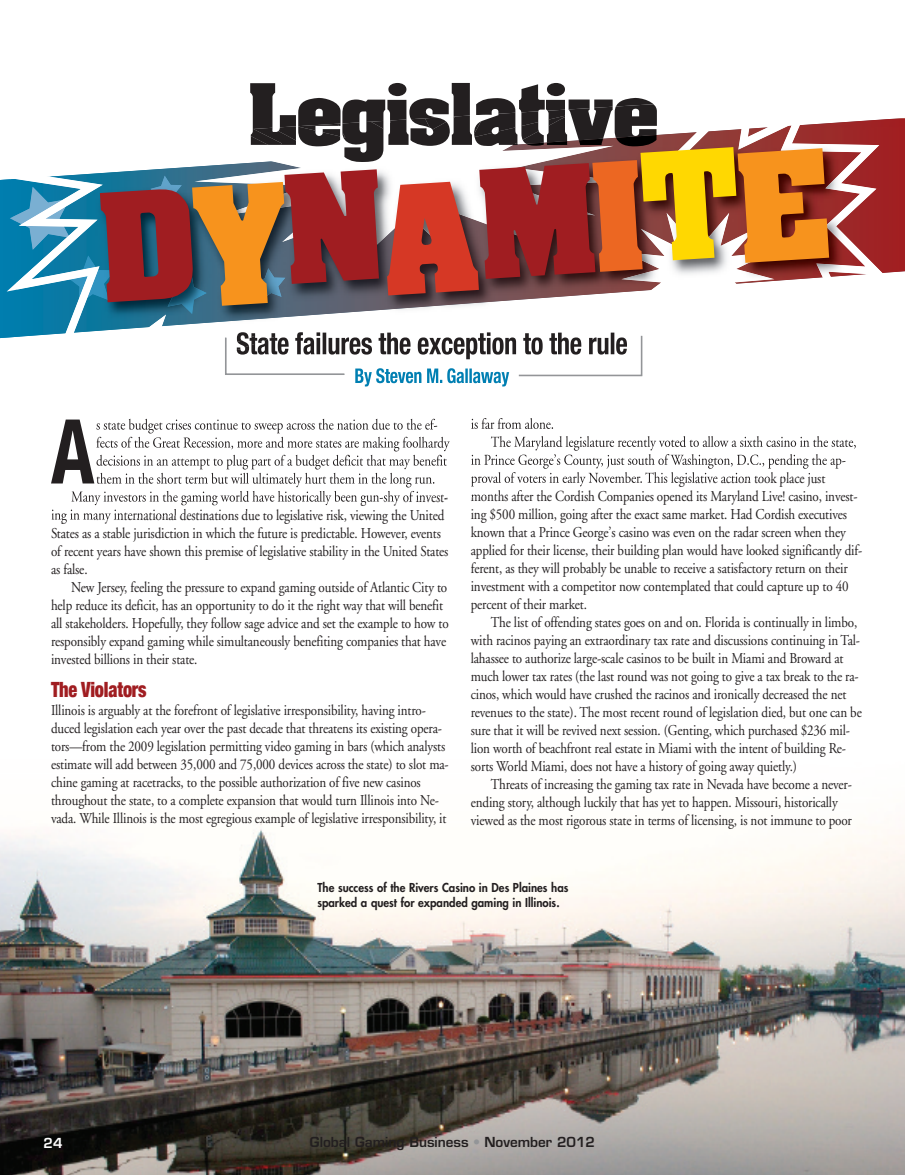
<style>
.page{position:relative;width:905px;height:1175px;background:#fff}
.page>*{position:absolute;margin:0;border:0;box-sizing:border-box;transform-origin:0 0}
.t1{font:143.85px "Acme Font";color:#a01d21}
.t2{font:81.3px "Acme Font";letter-spacing:-.05em;color:#231f20}
.t3{font:900 condensed 21px "Helvetica Neue";letter-spacing:-.01em;color:#a01d21;scale:.87 1}
.t4{font:15px/18px "Adobe Garamond";letter-spacing:-.01em;color:#231f20;scale:.87 1}
.t5{font:600 13.5px "Eurostile";color:#231f20}
.t6{font:600 13.5px "Eurostile";color:#fff}
.t7{font:800 12px/15px "Futura";color:#231f20;scale:.95 1}
.s1{font-size:157.65px;color:#f7931d}
.s2{color:#d63825}
.s3{color:#ec6722}
.s4{color:#ffd801}
.s5{color:#f7931d}
.s6{color:#939598}
</style>
<div class="page">
<svg style="left:0;top:179px;width:8px;height:160px"></svg>
<img style="left:0;top:822px;width:904px;height:352px">
<img style="left:8px;top:104px;width:848px;height:416px">
<img style="left:10px;top:118px;width:894px;height:218px">
<img style="left:683px;top:104px;width:201px;height:279px">
<img style="left:670px;top:104px;width:71px;height:59px">
<img style="left:226px;top:328px;width:53px;height:10px">
<img style="left:113px;top:134px;width:72px;height:4px">
<img style="left:10px;top:138px;width:215px;height:287px">
<img style="left:194px;top:115px;width:429px;height:141px">
<img style="left:256px;top:332px;width:32px;height:6px">
<img style="left:236px;top:332px;width:20px;height:6px">
<img style="left:355px;top:368px;width:58px;height:18px">
<img style="left:566px;top:146px;width:26px;height:1px">
<img style="left:271px;top:146px;width:295px;height:16px">
<img style="left:250px;top:104px;width:342px;height:42px">
<img style="left:51px;top:419px;width:43px;height:64px">
<img style="left:96px;top:419px;width:38px;height:11px">
<img style="left:96px;top:437px;width:42px;height:11px">
<img style="left:96px;top:455px;width:40px;height:11px">
<img style="left:96px;top:473px;width:39px;height:11px">
<img style="left:71px;top:491px;width:35px;height:14px">
<img style="left:51px;top:509px;width:42px;height:14px">
<img style="left:471px;top:418px;width:33px;height:11px">
<img style="left:491px;top:436px;width:40px;height:11px">
<img style="left:471px;top:455px;width:39px;height:10px">
<img style="left:471px;top:472px;width:43px;height:14px">
<img style="left:471px;top:490px;width:37px;height:7px">
<img style="left:621px;top:207px;width:153px;height:129px">
<img style="left:225px;top:338px;width:119px;height:37px">
<img style="left:519px;top:336px;width:123px;height:40px">
<img style="left:150px;top:176px;width:32px;height:31px">
<img style="left:254px;top:268px;width:31px;height:31px">
<img style="left:167px;top:272px;width:40px;height:42px">
<h2 class="t2" style="left:247px;top:69px;width:414px">Legislative</h2>
<h1 class="t1" style="left:92px;top:169px;width:736px;rotate:-4deg">D<span class="s1">Y</span>N<span class="s2">A</span>M<span class="s3">I</span><span class="s4">T</span><span class="s5">E</span></h1>
<p class="t4" style="left:51px;top:507px;width:458px">ing in many international destinations due to legislative risk, viewing the United States as a stable jurisdiction in which the future is predictable. However, events of recent years have shown this premise of legislative stability in the United States as false.</p>
<p class="t4" style="left:51px;top:579px;width:458px;text-indent:20px">New Jersey, feeling the pressure to expand gaming outside of Atlantic City to help reduce its deficit, has an opportunity to do it the right way that will benefit all stakeholders. Hopefully, they follow sage advice and set the example to how to responsibly expand gaming while simultaneously benefiting companies that have invested billions in their state.</p>
<h3 class="t3" style="left:51px;top:676px;width:111px">The Violators</h3>
<p class="t4" style="left:51px;top:702px;width:458px">Illinois is arguably at the forefront of legislative irresponsibility, having intro&shy;duced legislation each year over the past decade that threatens its existing opera&shy;tors—from the 2009 legislation permitting video gaming in bars (which analysts estimate will add between 35,000 and 75,000 devices across the state) to slot ma&shy;chine gaming at racetracks, to the possible authorization of five new casinos throughout the state, to a complete expansion that would turn Illinois into Ne&shy;vada. While Illinois is the most egregious example of legislative irresponsibility, it</p>
<p class="t4" style="left:471px;top:488px;width:451px">months after the Cordish Companies opened its Maryland Live! casino, invest&shy;ing $500 million, going after the exact same market. Had Cordish executives known that a Prince George’s casino was even on the radar screen when they applied for their license, their building plan would have looked significantly dif&shy;ferent, as they will probably be unable to receive a satisfactory return on their investment with a competitor now contemplated that could capture up to 40 percent of their market.</p>
<p class="t4" style="left:471px;top:614px;width:451px;text-indent:20px">The list of offending states goes on and on. Florida is continually in limbo, with racinos paying an extraordinary tax rate and discussions continuing in Tal&shy;lahassee to authorize large-scale casinos to be built in Miami and Broward at much lower tax rates (the last round was not going to give a tax break to the ra&shy;cinos, which would have crushed the racinos and ironically decreased the net revenues to the state). The most recent round of legislation died, but one can be sure that it will be revived next session. (Genting, which purchased $236 mil&shy;lion worth of beachfront real estate in Miami with the intent of building Re&shy;sorts World Miami, does not have a history of going away quietly.)</p>
<p class="t4" style="left:471px;top:776px;width:439px;text-indent:20px">Threats of increasing the gaming tax rate in Nevada have become a never&shy;ending story, although luckily that has yet to happen. Missouri, historically viewed as the most rigorous state in terms of licensing, is not immune to poor</p>
<p class="t7" style="left:317px;top:881px;width:266px">The success of the Rivers Casino in Des Plaines has sparked a quest for expanded gaming in Illinois.</p>
<p class="t6" style="left:43px;top:1137px;width:21px">24</p>
<p class="t5" style="left:310px;top:1137px;width:287px">Global Gaming Business <span class="s6">•</span> November 2012</p>
</div>
